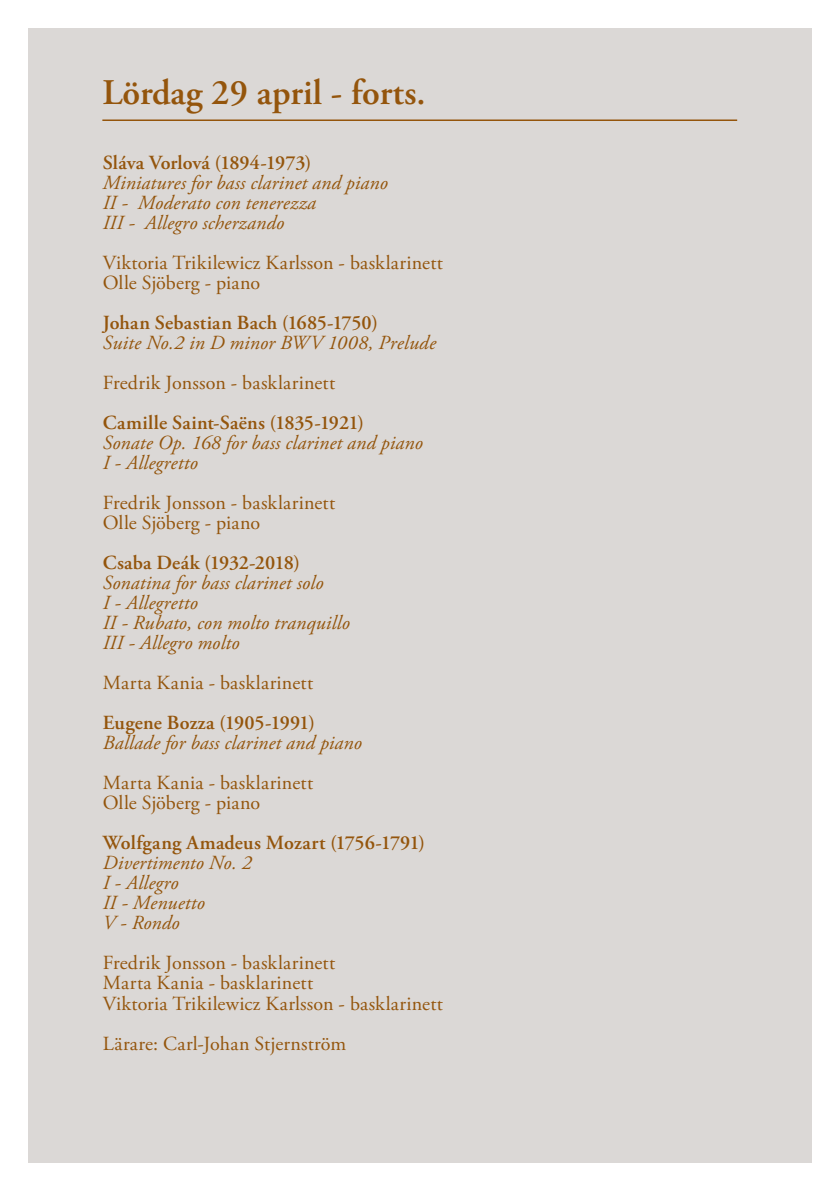
<style>
.page{position:relative;width:840px;height:1191px;background:#fff}
.page>*{position:absolute;margin:0;border:0;box-sizing:border-box;transform-origin:0 0}
.H2_Brons_huvudrubrik{font:600 36px "Adobe Garamond Pro";color:#94550c}
.Intro_Brons_Brödtext{font:italic 20px "Adobe Garamond Pro";letter-spacing:.01em;color:#94550c}
.Intro_Brons_Brödtext-2{font:20px "Adobe Garamond Pro";letter-spacing:.01em;color:#94550c}
.Intro_Brons_Brödtext-3{font:600 20px "Adobe Garamond Pro";letter-spacing:.005em;color:#94550c}
</style>
<div class="page">
<div style="left:28px;top:28px;width:783px;height:1134px;background:#dbd8d6"></div>
<hr style="left:102px;top:119px;width:634px;height:2px;background:#94550c">
<h2 class="H2_Brons_huvudrubrik" style="left:102px;top:71px;width:325px">Lördag 29 april - forts.</h2>
<p class="Intro_Brons_Brödtext-3" style="left:103px;top:151px;width:210px">Sláva Vorlová (1894-1973)</p>
<p class="Intro_Brons_Brödtext" style="left:103px;top:171px;width:286px">Miniatures for bass clarinet and piano</p>
<p class="Intro_Brons_Brödtext" style="left:103px;top:191px;width:215px">II - Moderato con tenerezza</p>
<p class="Intro_Brons_Brödtext" style="left:103px;top:211px;width:183px">III - Allegro scherzando</p>
<p class="Intro_Brons_Brödtext-2" style="left:103px;top:251px;width:341px">Viktoria Trikilewicz Karlsson - basklarinett</p>
<p class="Intro_Brons_Brödtext-2" style="left:103px;top:271px;width:159px">Olle Sjöberg - piano</p>
<p class="Intro_Brons_Brödtext-3" style="left:103px;top:311px;width:276px">Johan Sebastian Bach (1685-1750)</p>
<p class="Intro_Brons_Brödtext" style="left:103px;top:331px;width:334px">Suite No.2 in D minor BWV 1008, Prelude</p>
<p class="Intro_Brons_Brödtext-2" style="left:103px;top:371px;width:234px">Fredrik Jonsson - basklarinett</p>
<p class="Intro_Brons_Brödtext-3" style="left:103px;top:411px;width:262px">Camille Saint-Saëns (1835-1921)</p>
<p class="Intro_Brons_Brödtext" style="left:103px;top:431px;width:321px">Sonate Op. 168 for bass clarinet and piano</p>
<p class="Intro_Brons_Brödtext" style="left:103px;top:451px;width:96px">I - Allegretto</p>
<p class="Intro_Brons_Brödtext-2" style="left:103px;top:491px;width:234px">Fredrik Jonsson - basklarinett</p>
<p class="Intro_Brons_Brödtext-2" style="left:103px;top:511px;width:159px">Olle Sjöberg - piano</p>
<p class="Intro_Brons_Brödtext-3" style="left:103px;top:551px;width:198px">Csaba Deák (1932-2018)</p>
<p class="Intro_Brons_Brödtext" style="left:103px;top:571px;width:222px">Sonatina for bass clarinet solo</p>
<p class="Intro_Brons_Brödtext" style="left:103px;top:591px;width:96px">I - Allegretto</p>
<p class="Intro_Brons_Brödtext" style="left:103px;top:611px;width:248px">II - Rubato, con molto tranquillo</p>
<p class="Intro_Brons_Brödtext" style="left:103px;top:631px;width:138px">III - Allegro molto</p>
<p class="Intro_Brons_Brödtext-2" style="left:103px;top:671px;width:212px">Marta Kania - basklarinett</p>
<p class="Intro_Brons_Brödtext-3" style="left:103px;top:711px;width:213px">Eugene Bozza (1905-1991)</p>
<p class="Intro_Brons_Brödtext" style="left:103px;top:731px;width:260px">Ballade for bass clarinet and piano</p>
<p class="Intro_Brons_Brödtext-2" style="left:103px;top:771px;width:212px">Marta Kania - basklarinett</p>
<p class="Intro_Brons_Brödtext-2" style="left:103px;top:791px;width:159px">Olle Sjöberg - piano</p>
<p class="Intro_Brons_Brödtext-3" style="left:103px;top:831px;width:323px">Wolfgang Amadeus Mozart (1756-1791)</p>
<p class="Intro_Brons_Brödtext" style="left:103px;top:851px;width:150px">Divertimento No. 2</p>
<p class="Intro_Brons_Brödtext" style="left:103px;top:871px;width:77px">I - Allegro</p>
<p class="Intro_Brons_Brödtext" style="left:103px;top:891px;width:104px">II - Menuetto</p>
<p class="Intro_Brons_Brödtext" style="left:103px;top:911px;width:78px">V - Rondo</p>
<p class="Intro_Brons_Brödtext-2" style="left:103px;top:951px;width:234px">Fredrik Jonsson - basklarinett</p>
<p class="Intro_Brons_Brödtext-2" style="left:103px;top:971px;width:212px">Marta Kania - basklarinett</p>
<p class="Intro_Brons_Brödtext-2" style="left:103px;top:991px;width:341px">Viktoria Trikilewicz Karlsson - basklarinett</p>
<p class="Intro_Brons_Brödtext-2" style="left:103px;top:1031px;width:245px">Lärare: Carl-Johan Stjernström</p>
</div>
